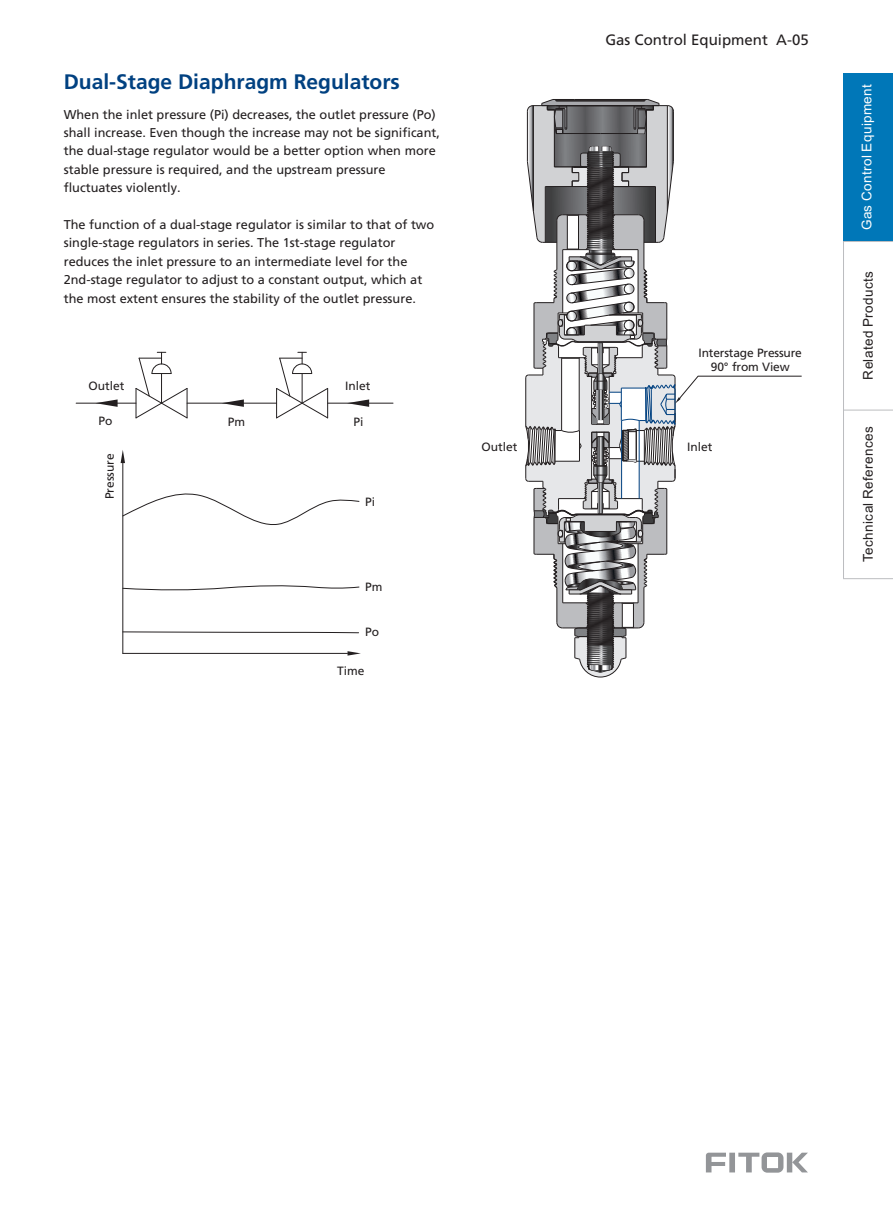
<style>
.page{position:relative;width:893px;height:1212px;background:#fff}
.page>*{position:absolute;margin:0;border:0;box-sizing:border-box;transform-origin:0 0}
.t1{font:300 21px "Frutiger CE";color:#014181}
.t2{font:15px "Frutiger CE";color:#231f20}
.t3{font:13.5px "Arial";letter-spacing:.03em;color:#231f20}
.t4{font:13.5px "Arial";letter-spacing:.03em;color:#fff}
.t5{font:12.75px/18.5px "Frutiger CE";color:#231f20}
.t6{font:12px/13.8px "Frutiger CE";color:#231f20;text-align:center}
.s1{font-family:"Microsoft Ya Hei"}
</style>
<div class="page">
<svg style="left:706px;top:1152px;width:102px;height:21px"></svg>
<hr style="left:843px;top:241px;width:1px;height:338px;background:#bcbdc0">
<hr style="left:843px;top:410px;width:50px;height:1px;background:#bcbdc0">
<hr style="left:843px;top:578px;width:50px;height:1px;background:#bcbdc0">
<div style="left:843px;top:73px;width:50px;height:168px;background:#0077b8"></div>
<hr style="left:843px;top:241px;width:50px;height:1px;background:#bcbdc0">
<hr style="left:76px;top:403px;width:60px;height:1px;background:#231f20">
<hr style="left:187px;top:403px;width:90px;height:1px;background:#231f20">
<hr style="left:328px;top:403px;width:65px;height:1px;background:#231f20">
<svg style="left:347px;top:399px;width:22px;height:8px"></svg>
<svg style="left:222px;top:399px;width:22px;height:8px"></svg>
<svg style="left:95px;top:399px;width:23px;height:8px"></svg>
<svg style="left:348px;top:651px;width:13px;height:5px"></svg>
<hr style="left:123px;top:653px;width:225px;height:1px;background:#231f20">
<svg style="left:121px;top:450px;width:4px;height:13px"></svg>
<hr style="left:123px;top:463px;width:1px;height:190px;background:#231f20">
<svg style="left:122px;top:490px;width:237px;height:38px"></svg>
<svg style="left:122px;top:585px;width:237px;height:6px"></svg>
<div style="left:123px;top:632px;width:236px;height:1px;border:1px solid #231f20;border-radius:50%"></div>
<svg style="left:135px;top:352px;width:53px;height:66px"></svg>
<svg style="left:276px;top:352px;width:52px;height:66px"></svg>
<svg style="left:525px;top:99px;width:277px;height:578px"></svg>
<h1 class="t1" style="left:64px;top:73px;width:338px">Dual-Stage Diaphragm Regulators</h1>
<p class="t5" style="left:64px;top:106px;width:378px">When the inlet pressure (Pi) decreases, the outlet pressure (Po) shall increase. Even though the increase may not be significant, the dual-stage regulator would be a better option when more stable pressure is required, and the upstream pressure fluctuates violently.</p>
<p class="t5" style="left:64px;top:216px;width:372px">The function of a dual-stage regulator is similar to that of two single-stage regulators in series. The 1st-stage regulator reduces the inlet pressure to an intermediate level for the 2nd-stage regulator to adjust to a constant output, which at the most extent ensures the stability of the outlet pressure.</p>
<p class="t6" style="left:88px;top:380px;width:38px">Outlet</p>
<p class="t6" style="left:345px;top:380px;width:27px">Inlet</p>
<p class="t6" style="left:99px;top:415px;width:16px">Po</p>
<p class="t6" style="left:228px;top:415px;width:19px">Pm</p>
<p class="t6" style="left:353px;top:416px;width:12px">Pi</p>
<p class="t6" style="left:104px;top:499px;width:48px;rotate:-90deg">Pressure</p>
<p class="t6" style="left:365px;top:496px;width:12px">Pi</p>
<p class="t6" style="left:365px;top:581px;width:19px">Pm</p>
<p class="t6" style="left:365px;top:626px;width:16px">Po</p>
<p class="t6" style="left:337px;top:665px;width:29px">Time</p>
<p class="t6" style="left:481px;top:441px;width:38px">Outlet</p>
<p class="t2" style="left:605px;top:34px;width:205px">Gas Control Eq<span class="s1">u</span>ipment A-05</p>
<p class="t6" style="left:699px;top:347px;width:105px">Interstage Pressure<br>90° from View</p>
<p class="t6" style="left:687px;top:441px;width:27px">Inlet</p>
<p class="t4" style="left:862px;top:230px;width:148px;rotate:-90deg">Gas Control Equipment</p>
<p class="t3" style="left:863px;top:379px;width:110px;rotate:-90deg">Related Products</p>
<p class="t3" style="left:863px;top:562px;width:137px;rotate:-90deg">Technical References</p>
</div>
